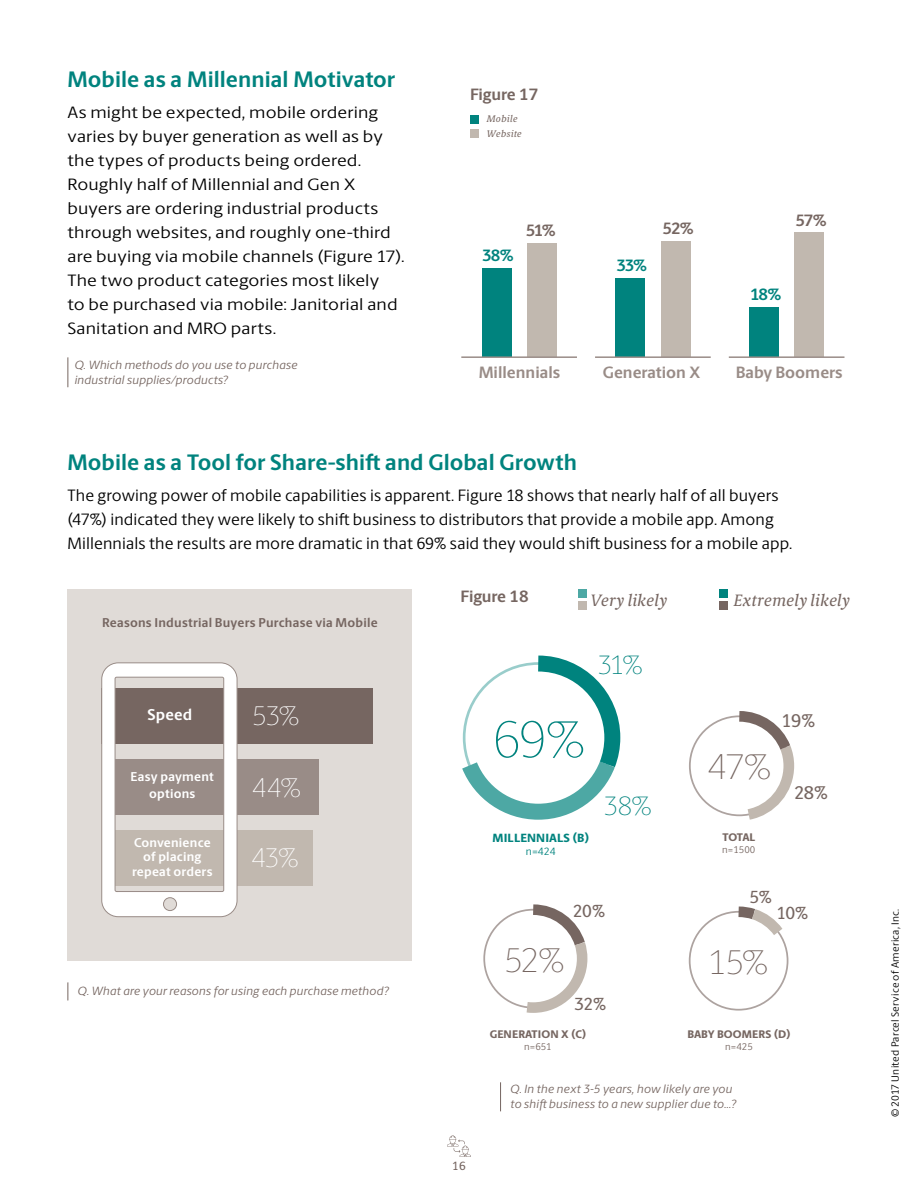
<style>
.page{position:relative;width:918px;height:1188px;background:#fff}
.page>*{position:absolute;margin:0;border:0;box-sizing:border-box;transform-origin:0 0}
.t1{font:200 51.9px "UPS Berlingske Sans";color:#00837e}
.t2{font:200 35.7px "UPS Berlingske Sans";color:#766661}
.t3{font:200 34.35px "UPS Berlingske Sans";color:#766661}
.t4{font:200 27px "UPS Berlingske Sans";color:#fff}
.t5{font:200 26.7px "UPS Berlingske Sans";color:#00837e}
.t6{font:700 22.5px "UPS Berlingske Sans";color:#00837e}
.t7{font:500 18.45px "UPS Berlingske Sans";color:#766661}
.t8{font:500 17.55px "UPS Berlingske Sans";color:#766661}
.t9{font:16.5px/24px "UPS Berlingske Sans";letter-spacing:.005em;color:#000;scale:1.1 1}
.t10{font:16.5px/24px "UPS Berlingske Sans";letter-spacing:.005em;color:#000}
.t11{font:700 16.5px "UPS Berlingske Sans";color:#998c87}
.t12{font:700 16.5px "UPS Berlingske Sans";letter-spacing:-.01em;color:#766661}
.t13{font:italic 16.5px "UPS Berlingske Serif Tx";letter-spacing:.01em;color:#766661}
.t14{font:700 16.5px "UPS Berlingske Sans";color:#00837e}
.t15{font:700 15.75px "UPS Berlingske Sans";letter-spacing:.01em;color:#fff}
.t16{font:700 12.9px/14.2px "UPS Berlingske Sans";letter-spacing:.015em;color:#fff;text-align:center}
.t17{font:700 12.9px "UPS Berlingske Sans";letter-spacing:.015em;color:#766661}
.t18{font:italic 12px/15px "UPS Berlingske Sans";letter-spacing:.02em;color:#766661}
.t19{font:800 12px "UPS Berlingske Sans";letter-spacing:.015em;color:#00837e}
.t20{font:500 12px "UPS Berlingske Sans";color:#766661}
.t21{font:800 11.1px "UPS Berlingske Sans";letter-spacing:.005em;color:#766661}
.t22{font:10.65px "UPS Berlingske Sans";color:#00837e}
.t23{font:10.5px "UPS Berlingske Sans";letter-spacing:.025em;color:#000}
.t24{font:9.9px "UPS Berlingske Sans";color:#766661}
.t25{font:italic 9.6px/14.4px "UPS Berlingske Serif Tx";letter-spacing:.03em;color:#766661}
</style>
<div class="page">
<div style="left:689px;top:911px;width:99px;height:100px;border:2px solid #ada3a0;border-radius:50%"></div>
<svg style="left:728px;top:906px;width:59px;height:41px"></svg>
<svg style="left:689px;top:711px;width:106px;height:109px"></svg>
<hr style="left:68px;top:357px;width:1px;height:30px;background:#766661">
<div style="left:749px;top:307px;width:30px;height:49px;background:#00837e"></div>
<div style="left:795px;top:232px;width:29px;height:124px;background:#c1b8af"></div>
<hr style="left:729px;top:356px;width:115px;height:2px;background:#998c87">
<div style="left:616px;top:278px;width:29px;height:78px;background:#00837e"></div>
<div style="left:661px;top:241px;width:29px;height:115px;background:#c1b8af"></div>
<hr style="left:595px;top:356px;width:116px;height:2px;background:#998c87">
<div style="left:482px;top:268px;width:29px;height:88px;background:#00837e"></div>
<div style="left:527px;top:243px;width:29px;height:113px;background:#c1b8af"></div>
<hr style="left:461px;top:356px;width:116px;height:2px;background:#998c87">
<div style="left:470px;top:115px;width:9px;height:9px;background:#00837e"></div>
<div style="left:470px;top:129px;width:9px;height:9px;background:#c1b8af"></div>
<svg style="left:483px;top:904px;width:105px;height:109px"></svg>
<svg style="left:462px;top:655px;width:159px;height:165px"></svg>
<svg style="left:447px;top:1135px;width:24px;height:22px"></svg>
<div style="left:68px;top:589px;width:344px;height:372px;background:#e0dbd7"></div>
<div style="left:102px;top:688px;width:271px;height:55px;background:#766661"></div>
<div style="left:102px;top:759px;width:217px;height:56px;background:#998c87"></div>
<div style="left:102px;top:830px;width:210px;height:56px;background:#c1b8af"></div>
<svg style="left:101px;top:662px;width:137px;height:255px"></svg>
<svg style="left:68px;top:982px;width:1px;height:18px"></svg>
<svg style="left:500px;top:1082px;width:1px;height:29px"></svg>
<div style="left:578px;top:589px;width:8px;height:9px;background:#4da8a4"></div>
<div style="left:578px;top:601px;width:8px;height:9px;background:#c1b8af"></div>
<div style="left:719px;top:589px;width:9px;height:9px;background:#00837e"></div>
<div style="left:719px;top:601px;width:9px;height:9px;background:#766661"></div>
<h3 class="t6" style="left:68px;top:62px;width:329px">Mobile as a Millennial Motivator</h3>
<p class="t9" style="left:68px;top:99px;width:308px">As might be expected, mobile ordering varies by buyer generation as well as by the types of products being ordered.<br>Roughly half of Millennial and Gen X buyers are ordering industrial products through websites, and roughly one-third are buying via mobile channels (Figure 17).<br>The two product categories most likely<br>to be purchased via mobile: Janitorial and Sanitation and MRO parts.</p>
<p class="t18" style="left:75px;top:357px;width:224px">Q. Which methods do you use to purchase industrial supplies/products?</p>
<p class="t12" style="left:470px;top:82px;width:70px">Figure 17</p>
<p class="t25" style="left:487px;top:111px;width:36px">Mobile<br>Website</p>
<p class="t14" style="left:482px;top:243px;width:33px">38%</p>
<p class="t12" style="left:526px;top:218px;width:31px">51%</p>
<p class="t11" style="left:479px;top:360px;width:83px">Millennials</p>
<p class="t14" style="left:616px;top:253px;width:32px">33%</p>
<p class="t12" style="left:663px;top:216px;width:33px">52%</p>
<p class="t11" style="left:603px;top:360px;width:99px">Generation X</p>
<p class="t12" style="left:795px;top:208px;width:33px">57%</p>
<p class="t14" style="left:750px;top:282px;width:33px">18%</p>
<p class="t11" style="left:736px;top:360px;width:108px">Baby Boomers</p>
<h3 class="t6" style="left:68px;top:446px;width:511px">Mobile as a Tool for Share-shift and Global Growth</h3>
<p class="t10" style="left:68px;top:483px;width:726px">The growing power of mobile capabilities is apparent. Figure 18 shows that nearly half of all buyers (47%) indicated they were likely to shift business to distributors that provide a mobile app. Among<br>Millennials the results are more dramatic in that 69% said they would shift business for a mobile app.</p>
<p class="t17" style="left:102px;top:613px;width:277px">Reasons Industrial Buyers Purchase via Mobile</p>
<p class="t15" style="left:147px;top:703px;width:46px">Speed</p>
<p class="t16" style="left:131px;top:768px;width:85px;line-height:16.8px">Easy payment options</p>
<p class="t16" style="left:132px;top:836px;width:82px">Convenience of placing repeat orders</p>
<h3 class="t4" style="left:252px;top:700px;width:49px">53%</h3>
<h3 class="t4" style="left:252px;top:771px;width:50px">44%</h3>
<h3 class="t4" style="left:251px;top:842px;width:49px">43%</h3>
<p class="t18" style="left:78px;top:983px;width:313px">Q. What are your reasons for using each purchase method?</p>
<p class="t12" style="left:460px;top:584px;width:70px">Figure 18</p>
<p class="t13" style="left:591px;top:588px;width:78px">Very likely</p>
<p class="t13" style="left:734px;top:588px;width:118px">Extremely likely</p>
<h3 class="t5" style="left:598px;top:649px;width:46px">31%</h3>
<h1 class="t1" style="left:492px;top:709px;width:94px">69%</h1>
<h3 class="t5" style="left:603px;top:790px;width:50px">38%</h3>
<h2 class="t2" style="left:707px;top:746px;width:65px">47%</h2>
<p class="t7" style="left:781px;top:706px;width:35px">19%</p>
<p class="t7" style="left:794px;top:777px;width:35px">28%</p>
<p class="t19" style="left:493px;top:829px;width:98px">MILLENNIALS (B)</p>
<p class="t22" style="left:526px;top:844px;width:31px">n=424</p>
<p class="t21" style="left:723px;top:829px;width:34px">TOTAL</p>
<p class="t24" style="left:722px;top:843px;width:35px">n=1500</p>
<p class="t8" style="left:573px;top:896px;width:34px">20%</p>
<p class="t8" style="left:750px;top:883px;width:24px">5%</p>
<p class="t8" style="left:776px;top:898px;width:33px">10%</p>
<h3 class="t3" style="left:504px;top:940px;width:62px">52%</h3>
<h3 class="t3" style="left:708px;top:942px;width:62px">15%</h3>
<p class="t8" style="left:575px;top:990px;width:33px">32%</p>
<p class="t21" style="left:490px;top:1026px;width:98px">GENERATION X (C)</p>
<p class="t24" style="left:524px;top:1040px;width:29px">n=651</p>
<p class="t21" style="left:687px;top:1026px;width:105px">BABY BOOMERS (D)</p>
<p class="t24" style="left:725px;top:1040px;width:29px">n=425</p>
<p class="t20" style="left:452px;top:1156px;width:15px">16</p>
<p class="t18" style="left:511px;top:1081px;width:227px">Q. In the next 3-5 years, how likely are you to shift business to a new supplier due to...?</p>
<p class="t23" style="left:888px;top:1117px;width:210px;rotate:-90deg">© 2017 United Parcel Service of America, Inc.</p>
</div>
